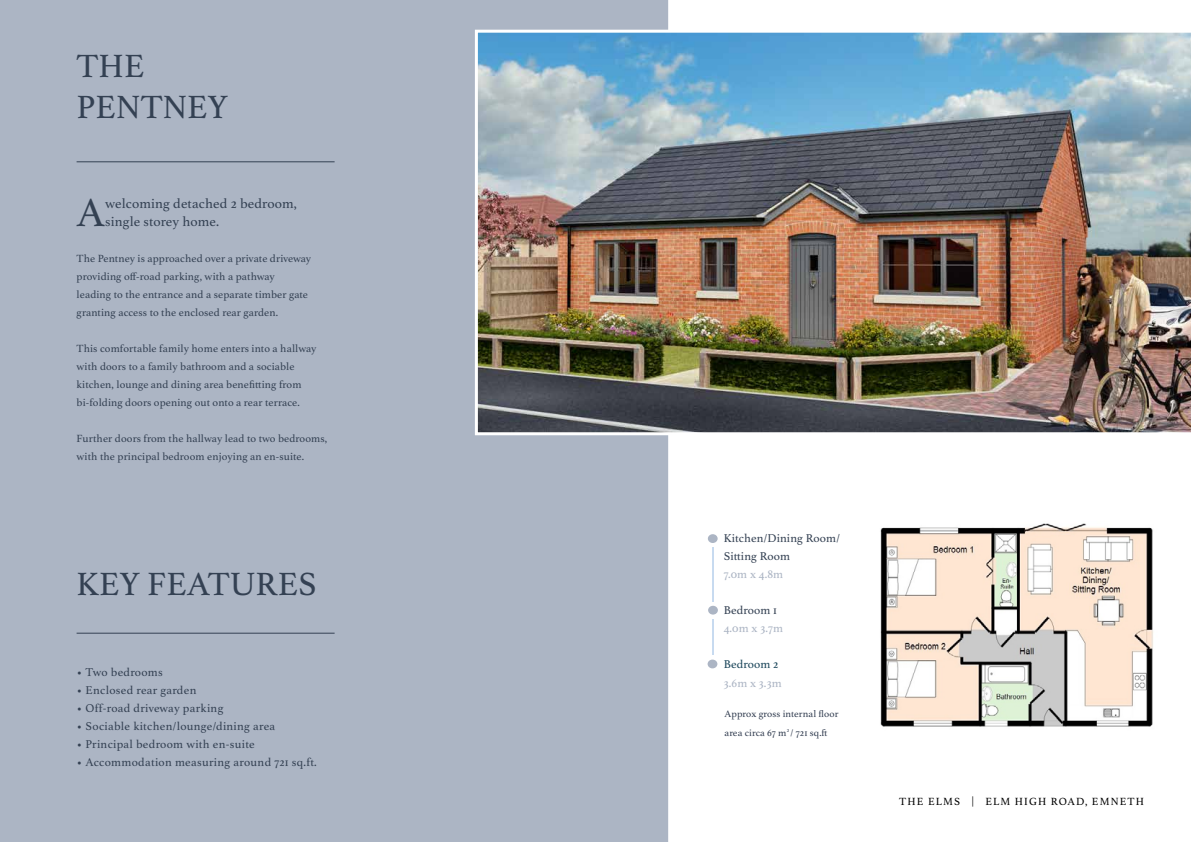
<style>
.page{position:relative;width:1191px;height:842px;background:#fff}
.page>*{position:absolute;margin:0;border:0;box-sizing:border-box;transform-origin:0 0}
.t1{font:41.5px "Athelas";color:#344153}
.t2{font:34px/40.8px "Athelas";color:#344153}
.t3{font:14px/18px "Athelas";letter-spacing:.01em;color:#344153}
.t4{font:12px/18.1px "Athelas";letter-spacing:.025em;color:#344153}
.t5{font:12px "Athelas";letter-spacing:.01em;color:#acb5c4}
.t6{font:12px "Athelas";letter-spacing:.01em;color:#1b465a}
.t7{font:11px/18px "Athelas";letter-spacing:.01em;color:#344153}
.t8{font:11px "Athelas";letter-spacing:.1em;color:#000}
.t9{font:10px/18.4px "Athelas";letter-spacing:.01em;color:#343f52}
</style>
<div class="page">
<div style="left:0;top:0;width:669px;height:842px;background:#acb5c4"></div>
<img style="left:880px;top:523px;width:273px;height:204px">
<img style="left:473px;top:28px;width:718px;height:409px">
<hr style="left:77px;top:161px;width:257px;height:1px;background:#344153">
<hr style="left:77px;top:633px;width:257px;height:1px;background:#344153">
<hr style="left:712px;top:532px;width:1px;height:132px;background:#92b7e2">
<div style="left:706px;top:530px;width:13px;height:17px;background:#fff"></div>
<div style="left:708px;top:534px;width:9px;height:9px;background:#acb5c4;border-radius:50%"></div>
<div style="left:706px;top:602px;width:14px;height:17px;background:#fff"></div>
<div style="left:708px;top:606px;width:10px;height:9px;background:#acb5c4;border-radius:50%"></div>
<svg style="left:709px;top:655px;width:9px;height:14px"></svg>
<div style="left:707px;top:660px;width:10px;height:8px;background:#acb5c4;border-radius:50%"></div>
<h2 class="t2" style="left:77px;top:47px;width:153px">THE<br>PENTNEY</h2>
<h1 class="t1" style="left:76px;top:189px;width:30px">A</h1>
<p class="t3" style="left:105px;top:195px;width:193px">welcoming detached 2 bedroom, single storey home.</p>
<p class="t7" style="left:77px;top:250px;width:236px">The Pentney is approached over a private driveway providing off-road parking, with a pathway leading to the entrance and a separate timber gate granting access to the enclosed rear garden.</p>
<p class="t7" style="left:77px;top:340px;width:241px">This comfortable family home enters into a hallway with doors to a family bathroom and a sociable kitchen, lounge and dining area benefitting from bi-folding doors opening out onto a rear terrace.</p>
<p class="t7" style="left:77px;top:430px;width:252px">Further doors from the hallway lead to two bedrooms, with the principal bedroom enjoying an en-suite.</p>
<h2 class="t2" style="left:77px;top:565px;width:242px">KEY FEATURES</h2>
<p class="t4" style="left:77px;top:664px;width:88px">• Two bedrooms</p>
<p class="t4" style="left:77px;top:682px;width:121px">• Enclosed rear garden</p>
<p class="t4" style="left:77px;top:700px;width:148px">• Off-road driveway parking</p>
<p class="t4" style="left:77px;top:718px;width:200px">• Sociable kitchen/lounge/dining area</p>
<p class="t4" style="left:77px;top:736px;width:180px">• Principal bedroom with en-suite</p>
<p class="t4" style="left:77px;top:754px;width:242px">• Accommodation measuring around 721 sq.ft.</p>
<p class="t4" style="left:723px;top:530px;width:118px">Kitchen/Dining Room/<br>Sitting Room</p>
<p class="t5" style="left:723px;top:567px;width:61px">7.0m x 4.8m</p>
<p class="t4" style="left:723px;top:602px;width:55px">Bedroom 1</p>
<p class="t5" style="left:723px;top:622px;width:61px">4.0m x 3.7m</p>
<p class="t6" style="left:723px;top:658px;width:56px">Bedroom 2</p>
<p class="t5" style="left:723px;top:676px;width:60px">3.6m x 3.3m</p>
<p class="t9" style="left:724px;top:705px;width:115px">Approx gross internal floor area circa 67 m<sup>2</sup> / 721 sq.ft</p>
<p class="t8" style="left:899px;top:795px;width:246px">THE ELMS | ELM HIGH ROAD, EMNETH</p>
</div>
